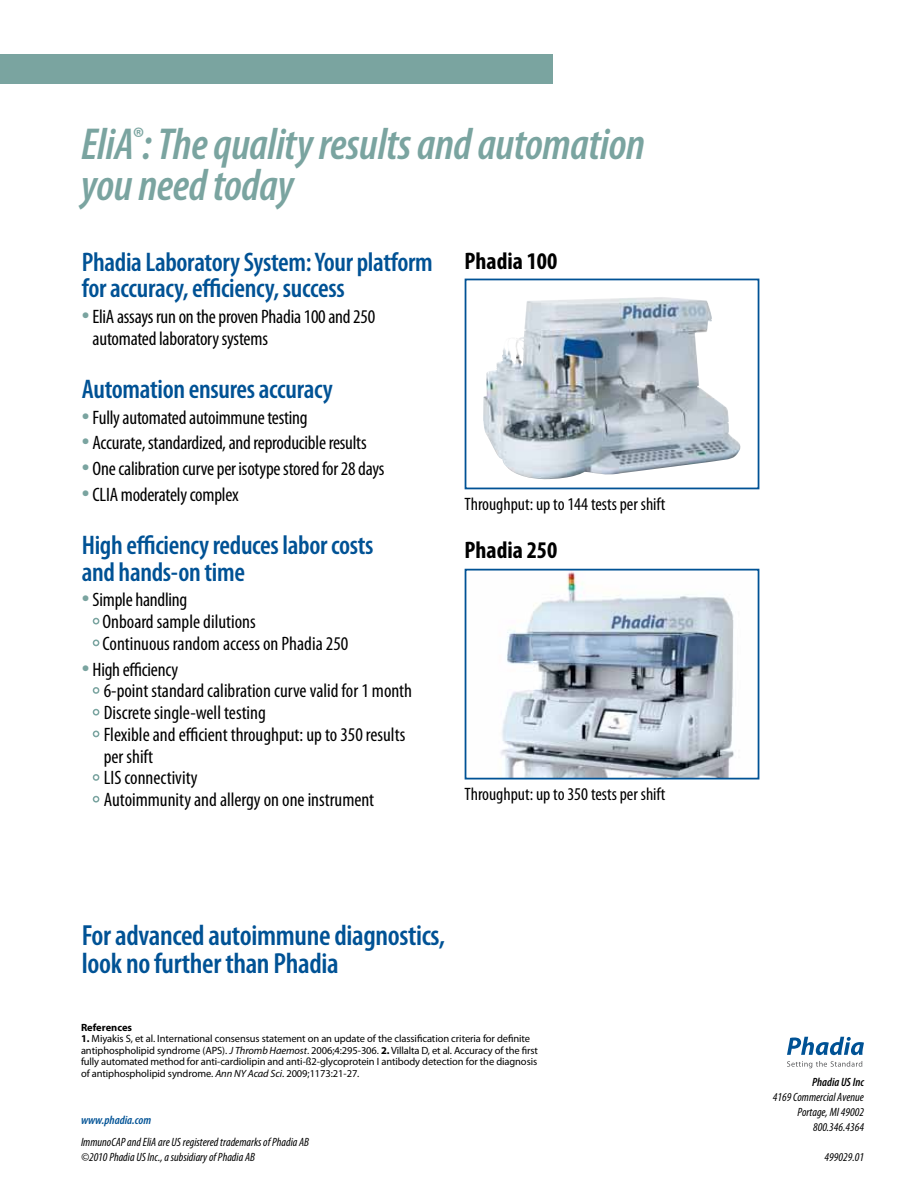
<style>
.page{position:relative;width:918px;height:1188px;background:#fff}
.page>*{position:absolute;margin:0;border:0;box-sizing:border-box;transform-origin:0 0}
.t1{font:italic 600 condensed 45px/41.2px "Myriad Pro";letter-spacing:-.01em;color:#7aa4a0}
.t2{font:600 condensed 29.25px/28.3px "Myriad Pro";letter-spacing:-.01em;color:#005295}
.t3{font:600 condensed 27px/26.2px "Myriad Pro";letter-spacing:-.01em;color:#005295}
.t4{font:700 condensed 24px "Myriad Pro";color:#000}
.t5{font:condensed 19.5px/21.8px "Myriad Pro";letter-spacing:-.01em;color:#000}
.t6{font:condensed 18px "Myriad Pro";color:#000}
.t7{font:italic condensed 12px/15px "Myriad Pro";color:#000;text-align:right}
.t8{font:italic 600 condensed 12px "Myriad Pro";color:#005295}
.t9{font:italic 600 condensed 12px "Myriad Pro";color:#000}
.t10{font:10.5px/11.6px "Myriad Pro";letter-spacing:-.01em;color:#000}
.t11{font:700 10.5px "Myriad Pro";color:#000}
.s1{font-size:30px;color:#7aa4a0}
.s2{font-weight:700}
.s3{font-style:italic}
</style>
<div class="page">
<div style="left:0;top:54px;width:552px;height:29px;background:#7aa4a0"></div>
<svg style="left:787px;top:1037px;width:77px;height:18px"></svg>
<svg style="left:787px;top:1061px;width:75px;height:7px"></svg>
<svg style="left:93px;top:618px;width:6px;height:6px"></svg>
<svg style="left:93px;top:640px;width:6px;height:6px"></svg>
<div style="left:93px;top:687px;width:6px;height:7px;border:2px solid #7aa4a0;border-radius:50%"></div>
<div style="left:93px;top:709px;width:6px;height:7px;border:2px solid #7aa4a0;border-radius:50%"></div>
<svg style="left:93px;top:731px;width:6px;height:6px"></svg>
<div style="left:93px;top:774px;width:6px;height:7px;border:2px solid #7aa4a0;border-radius:50%"></div>
<div style="left:93px;top:796px;width:6px;height:7px;border:2px solid #7aa4a0;border-radius:50%"></div>
<img style="left:483px;top:297px;width:258px;height:182px">
<div style="left:465px;top:279px;width:294px;height:210px;border:2px solid #005295"></div>
<img style="left:500px;top:572px;width:234px;height:205px">
<div style="left:465px;top:569px;width:294px;height:211px;border:2px solid #005295"></div>
<h1 class="t1" style="left:81px;top:124px;width:566px">EliA<sup>®</sup>: The quality results and automation you need today</h1>
<h3 class="t3" style="left:82px;top:249px;width:352px">Phadia Laboratory System: Your platform for accuracy, efficiency, success</h3>
<p class="t5" style="left:93px;top:305px;width:284px;text-indent:-11px"><span class="s1">•</span> EliA assaysrun on theproven Phadia100and250 automatedlaboratorysystems</p>
<h3 class="t3" style="left:82px;top:376px;width:253px">Automation ensures accuracy</h3>
<p class="t5" style="left:82px;top:406px;width:227px"><span class="s1">•</span> Fullyautomatedautoimmunetesting</p>
<p class="t5" style="left:82px;top:432px;width:286px"><span class="s1">•</span> Accurate,standardized,andreproducibleresults</p>
<p class="t5" style="left:82px;top:458px;width:304px"><span class="s1">•</span> Onecalibration curveper isotypestoredfor28days</p>
<p class="t5" style="left:82px;top:484px;width:158px"><span class="s1">•</span> CLIAmoderatelycomplex</p>
<h3 class="t3" style="left:82px;top:533px;width:293px">High efficiency reduces labor costs and hands-on time</h3>
<p class="t5" style="left:102px;top:589px;width:247px;text-indent:-21px"><span class="s1">•</span> Simple handling<br>Onboard sample dilutions<br>Continuous random access on Phadia 250</p>
<p class="t5" style="left:104px;top:658px;width:310px;text-indent:-22px"><span class="s1">•</span> High efficiency<br>6-point standard calibration curve valid for 1 month<br>Discrete single-well testing<br>Flexible and efficient throughput: up to 350 results per shift<br>LIS connectivity<br>Autoimmunity and allergy on one instrument</p>
<p class="t4" style="left:465px;top:246px;width:94px">Phadia 100</p>
<p class="t6" style="left:465px;top:494px;width:202px">Throughput: up to 144 tests per shift</p>
<p class="t4" style="left:465px;top:535px;width:94px">Phadia 250</p>
<p class="t6" style="left:465px;top:783px;width:202px">Throughput: up to 350 tests per shift</p>
<h2 class="t2" style="left:82px;top:921px;width:365px">For advanced autoimmune diagnostics, look no further than Phadia</h2>
<p class="t11" style="left:81px;top:1020px;width:53px">References</p>
<p class="t10" style="left:81px;top:1033px;width:458px"><span class="s2">1.</span> Miyakis S, et al. International consensus statement on an update of the classification criteria for definite antiphospholipid syndrome (APS). <span class="s3">J Thromb Haemost</span>. 2006;4:295-306. <span class="s2">2.</span> Villalta D, et al. Accuracy of the first fully automated method for anti-cardiolipin and anti-ß2-glycoprotein I antibody detection for the diagnosis of antiphospholipid syndrome. <span class="s3">Ann NY Acad Sci</span>. 2009;1173:21-27.</p>
<p class="t8" style="left:81px;top:1114px;width:72px">www.phadia.com</p>
<p class="t7" style="left:81px;top:1134px;width:230px;text-align:left">ImmunoCAP and EliA are US registered trademarks of Phadia AB ©2010 Phadia US Inc., a subsidiary of Phadia AB</p>
<p class="t9" style="left:812px;top:1076px;width:53px">Phadia US Inc</p>
<p class="t7" style="left:773px;top:1089px;width:93px">4169 Commercial Avenue<br>Portage, MI 49002<br>800.346.4364</p>
<p class="t7" style="left:825px;top:1149px;width:41px">499029.01</p>
</div>
